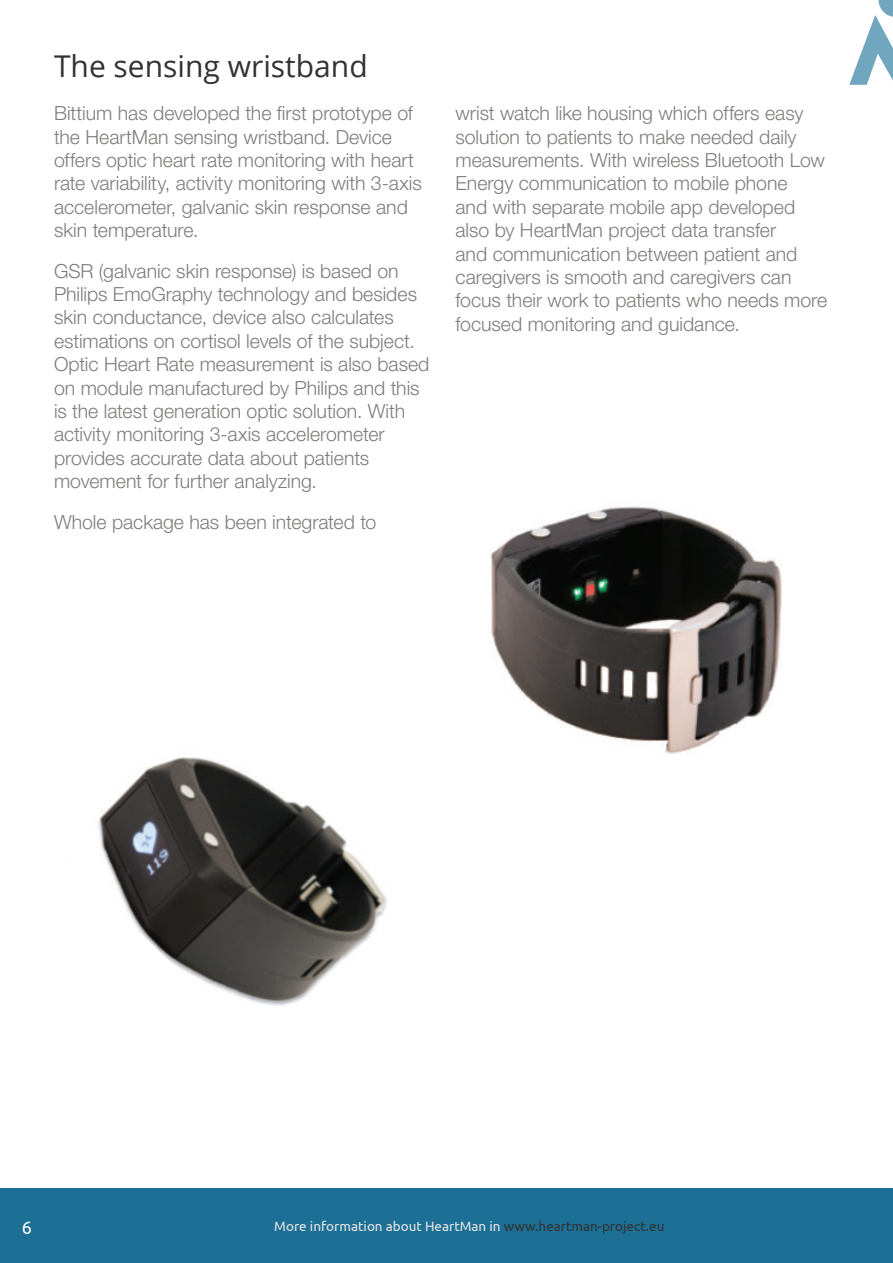
<style>
.page{position:relative;width:893px;height:1263px;background:#fff}
.page>*{position:absolute;margin:0;border:0;box-sizing:border-box;transform-origin:0 0}
.t1{font:30px "Open Sans";color:#313232}
.t2{font:300 19.5px/23.4px "Helvetica Neue LT Std";color:#7e7d7b}
.t3{font:18px "Ubuntu";color:#fff}
.t4{font:13.5px "Ubuntu";color:#e5e5e5}
.s1{color:#313232}
</style>
<div class="page">
<div style="left:0;top:1188px;width:893px;height:75px;background:#1d7095"></div>
<svg style="left:849px;top:0;width:44px;height:85px"></svg>
<img style="left:98px;top:757px;width:271px;height:117px">
<img style="left:490px;top:506px;width:292px;height:248px">
<svg style="left:271px;top:874px;width:116px;height:132px"></svg>
<svg style="left:98px;top:860px;width:173px;height:145px"></svg>
<h1 class="t1" style="left:54px;top:46px;width:315px">The sensing wristband</h1>
<p class="t2" style="left:54px;top:101px;width:369px">Bittium has developed the first prototype of the HeartMan sensing wristband. Device offers optic heart rate monitoring with heart rate variability, activity monitoring with 3-axis accelerometer, galvanic skin response and skin temperature.</p>
<p class="t2" style="left:54px;top:259px;width:377px">GSR (galvanic skin response) is based on Philips EmoGraphy technology and besides skin conductance, device also calculates estimations on cortisol levels of the subject.<br>Optic Heart Rate measurement is also based on module manufactured by Philips and this is the latest generation optic solution. With activity monitoring 3-axis accelerometer provides accurate data about patients movement for further analyzing.</p>
<p class="t2" style="left:54px;top:510px;width:324px">Whole package has been integrated to</p>
<p class="t2" style="left:455px;top:101px;width:373px">wrist watch like housing which offers easy solution to patients to make needed daily measurements. With wireless Bluetooth Low Energy communication to mobile phone<br>and with separate mobile app developed also by HeartMan project data transfer<br>and communication between patient and caregivers is smooth and caregivers can focus their work to patients who needs more focused monitoring and guidance.</p>
<p class="t3" style="left:22px;top:1217px;width:12px">6</p>
<p class="t4" style="left:274px;top:1218px;width:392px">More information about HeartMan in <span class="s1">www.heartman-project.eu</span></p>
</div>
